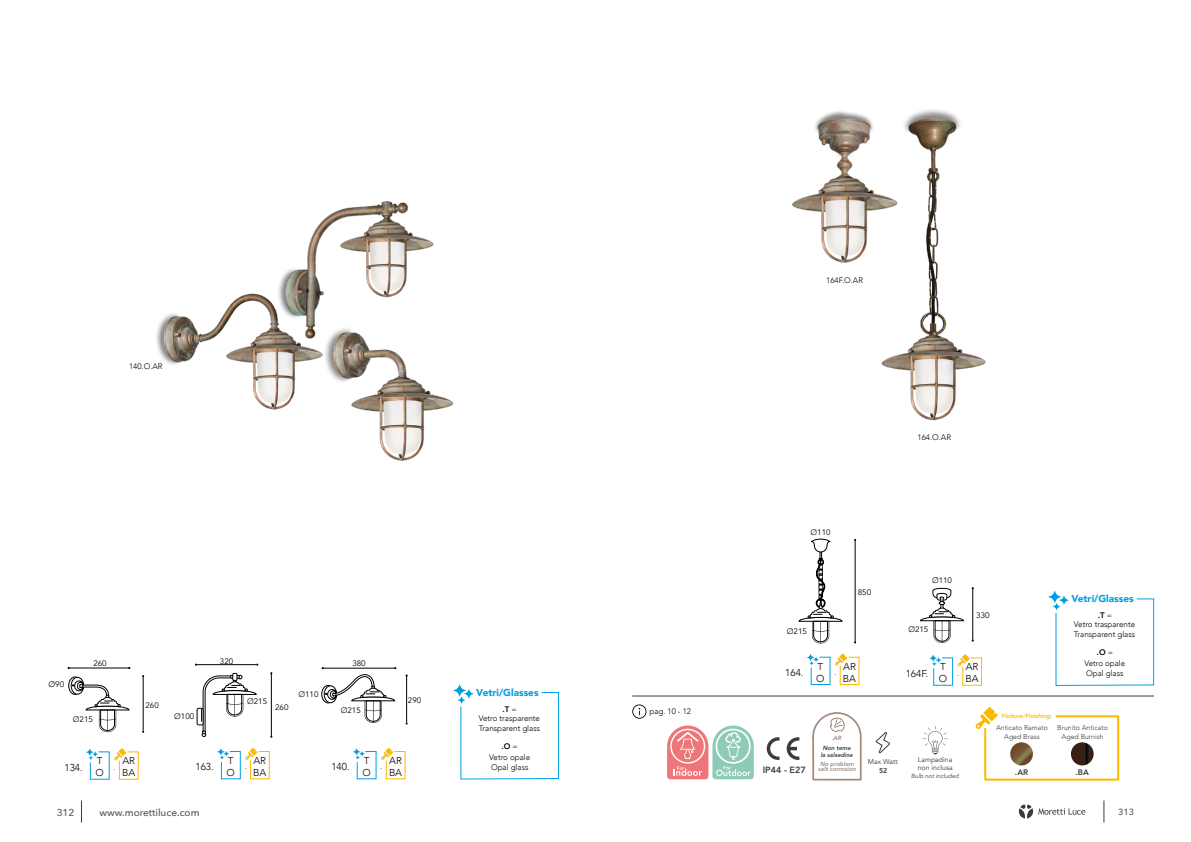
<style>
.page{position:relative;width:1191px;height:842px;background:#fff}
.page>*{position:absolute;margin:0;border:0;box-sizing:border-box;transform-origin:0 0}
.t1{font:300 10px/12px "Avenir";color:#000}
.t2{font:900 10px "Avenir";color:#009fe3}
.t3{font:500 10px "Avenir Next";color:#575756}
.t4{font:800 9px "Avenir";color:#3c3c3b}
.t5{font:500 9px "Avenir Next";color:#575756}
.t6{font:300 8px/9.6px "Avenir";color:#000}
.t7{font:8px "Avenir";color:#000}
.t8{font:800 8px "Avenir";color:#000}
.t9{font:800 8px "Avenir";color:#3c3c3b}
.t10{font:300 7px/8.4px "Avenir";color:#3c3c3b;text-align:center}
.t11{font:7px/8.4px "Avenir";color:#3c3c3b}
.t12{font:800 7px "Avenir";color:#3c3c3b}
.t13{font:italic 800 6px/5px "Avenir";color:#a48a7a;text-align:center}
.t14{font:italic 800 6px "Avenir";color:#fbba00}
.t15{font:italic 800 6px/7px "Avenir";color:#3c3c3b;text-align:center}
.t16{font:italic 6px "Avenir";color:#3c3c3b}
.s1{font-weight:300}
</style>
<div class="page">
<svg style="left:922px;top:726px;width:25px;height:28px"></svg>
<svg style="left:766px;top:737px;width:13px;height:23px"></svg>
<svg style="left:786px;top:737px;width:13px;height:23px"></svg>
<svg style="left:875px;top:732px;width:15px;height:22px"></svg>
<svg style="left:667px;top:725px;width:87px;height:54px"></svg>
<svg style="left:812px;top:712px;width:50px;height:69px"></svg>
<svg style="left:632px;top:704px;width:14px;height:15px"></svg>
<svg style="left:975px;top:707px;width:145px;height:74px"></svg>
<svg style="left:1010px;top:742px;width:23px;height:23px"></svg>
<svg style="left:1071px;top:742px;width:22px;height:23px"></svg>
<hr style="left:632px;top:696px;width:522px;height:1px;background:#3c3c3b">
<hr style="left:143px;top:677px;width:1px;height:54px;background:#000">
<hr style="left:69px;top:668px;width:60px;height:1px;background:#000">
<hr style="left:406px;top:676px;width:1px;height:46px;background:#000">
<hr style="left:271px;top:673px;width:1px;height:64px;background:#000">
<hr style="left:197px;top:664px;width:59px;height:1px;background:#000">
<img style="left:279px;top:201px;width:155px;height:97px">
<img style="left:325px;top:328px;width:129px;height:133px">
<img style="left:156px;top:289px;width:169px;height:121px">
<svg style="left:68px;top:677px;width:61px;height:55px"></svg>
<div style="left:197px;top:708px;width:6px;height:17px;border:1px solid #000;border-radius:2px"></div>
<svg style="left:201px;top:673px;width:55px;height:64px"></svg>
<svg style="left:321px;top:667px;width:75px;height:56px"></svg>
<svg style="left:86px;top:748px;width:53px;height:32px"></svg>
<svg style="left:217px;top:748px;width:53px;height:32px"></svg>
<svg style="left:353px;top:748px;width:53px;height:32px"></svg>
<svg style="left:453px;top:684px;width:106px;height:96px"></svg>
<hr style="left:972px;top:588px;width:1px;height:52px;background:#000">
<hr style="left:855px;top:540px;width:1px;height:102px;background:#000">
<img style="left:881px;top:109px;width:105px;height:312px">
<img style="left:792px;top:109px;width:110px;height:154px">
<svg style="left:799px;top:539px;width:43px;height:104px"></svg>
<svg style="left:920px;top:588px;width:43px;height:55px"></svg>
<svg style="left:807px;top:653px;width:53px;height:32px"></svg>
<svg style="left:929px;top:654px;width:53px;height:32px"></svg>
<svg style="left:1048px;top:591px;width:106px;height:95px"></svg>
<svg style="left:1018px;top:804px;width:67px;height:14px"></svg>
<svg style="left:1103px;top:800px;width:1px;height:22px"></svg>
<svg style="left:81px;top:800px;width:1px;height:22px"></svg>
<p class="t6" style="left:826px;top:276px;width:38px">164F.O.AR</p>
<p class="t6" style="left:129px;top:362px;width:35px">140.O.AR</p>
<p class="t6" style="left:917px;top:432px;width:35px">164.O.AR</p>
<p class="t7" style="left:810px;top:528px;width:22px"><span class="s1">Ø</span>110</p>
<p class="t7" style="left:932px;top:575px;width:22px"><span class="s1">Ø</span>110</p>
<p class="t7" style="left:858px;top:588px;width:15px">850</p>
<p class="t2" style="left:1071px;top:590px;width:64px">Vetri/Glasses</p>
<p class="t7" style="left:976px;top:611px;width:15px">330</p>
<p class="t8" style="left:1097px;top:609px;width:16px">.T <span class="s1">=</span></p>
<p class="t7" style="left:787px;top:626px;width:22px"><span class="s1">Ø</span>215</p>
<p class="t7" style="left:908px;top:624px;width:22px"><span class="s1">Ø</span>215</p>
<p class="t6" style="left:1073px;top:620px;width:63px">Vetro trasparente<br>Transparent glass</p>
<p class="t8" style="left:1096px;top:646px;width:18px">.O <span class="s1">=</span></p>
<p class="t7" style="left:49px;top:680px;width:17px"><span class="s1">Ø</span>90</p>
<p class="t7" style="left:93px;top:659px;width:15px">260</p>
<p class="t7" style="left:73px;top:715px;width:22px"><span class="s1">Ø</span>215</p>
<p class="t7" style="left:145px;top:700px;width:15px">260</p>
<p class="t7" style="left:174px;top:712px;width:22px"><span class="s1">Ø</span>100</p>
<p class="t7" style="left:220px;top:656px;width:15px">320</p>
<p class="t7" style="left:247px;top:697px;width:22px"><span class="s1">Ø</span>215</p>
<p class="t7" style="left:275px;top:702px;width:15px">260</p>
<p class="t7" style="left:298px;top:690px;width:22px"><span class="s1">Ø</span>110</p>
<p class="t7" style="left:352px;top:658px;width:15px">380</p>
<p class="t7" style="left:341px;top:705px;width:22px"><span class="s1">Ø</span>215</p>
<p class="t7" style="left:408px;top:695px;width:15px">290</p>
<p class="t2" style="left:476px;top:684px;width:64px">Vetri/Glasses</p>
<p class="t8" style="left:502px;top:703px;width:16px">.T <span class="s1">=</span></p>
<p class="t6" style="left:478px;top:713px;width:63px">Vetro trasparente<br>Transparent glass</p>
<p class="t6" style="left:649px;top:706px;width:43px">pag. 10 - 12</p>
<p class="t1" style="left:785px;top:666px;width:20px">164.</p>
<p class="t1" style="left:816px;top:660px;width:10px">T<br>O</p>
<p class="t1" style="left:843px;top:660px;width:15px">AR<br>BA</p>
<p class="t6" style="left:834px;top:667px;width:4px">.</p>
<p class="t1" style="left:905px;top:667px;width:24px">164F.</p>
<p class="t1" style="left:939px;top:661px;width:10px">T<br>O</p>
<p class="t1" style="left:965px;top:661px;width:15px">AR<br>BA</p>
<p class="t6" style="left:957px;top:668px;width:4px">.</p>
<p class="t13" style="left:831px;top:736px;width:11px">.AR</p>
<p class="t14" style="left:1001px;top:712px;width:52px">Finiture/Finishing:</p>
<p class="t6" style="left:1084px;top:659px;width:42px">Vetro opale<br>Opal glass</p>
<p class="t10" style="left:996px;top:723px;width:53px">Anticato Ramato<br>Aged Brass</p>
<p class="t10" style="left:1057px;top:723px;width:52px">Brunito Anticato<br>Aged Burnish</p>
<p class="t8" style="left:501px;top:740px;width:18px">.O <span class="s1">=</span></p>
<p class="t6" style="left:114px;top:762px;width:4px">.</p>
<p class="t1" style="left:196px;top:761px;width:20px">163.</p>
<p class="t1" style="left:227px;top:754px;width:10px">T<br>O</p>
<p class="t1" style="left:253px;top:754px;width:15px">AR<br>BA</p>
<p class="t6" style="left:245px;top:762px;width:4px">.</p>
<p class="t1" style="left:331px;top:761px;width:20px">140.</p>
<p class="t1" style="left:362px;top:754px;width:10px">T<br>O</p>
<p class="t1" style="left:389px;top:754px;width:15px">AR<br>BA</p>
<p class="t1" style="left:64px;top:761px;width:20px">134.</p>
<p class="t1" style="left:95px;top:755px;width:10px">T<br>O</p>
<p class="t1" style="left:122px;top:755px;width:15px">AR<br>BA</p>
<p class="t6" style="left:380px;top:762px;width:4px">.</p>
<p class="t6" style="left:489px;top:752px;width:42px">Vetro opale<br>Opal glass</p>
<p class="t4" style="left:762px;top:762px;width:44px">IP44 - E27</p>
<p class="t15" style="left:820px;top:744px;width:34px">Non teme la salsedine</p>
<p class="t13" style="left:818px;top:761px;width:39px">No problem salt corrosion</p>
<p class="t11" style="left:868px;top:757px;width:31px">Max Watt</p>
<p class="t12" style="left:879px;top:765px;width:10px">52</p>
<p class="t11" style="left:917px;top:755px;width:37px">Lampadina non inclusa</p>
<p class="t16" style="left:911px;top:773px;width:49px">Bulb not included</p>
<p class="t9" style="left:1015px;top:766px;width:15px">.AR</p>
<p class="t9" style="left:1075px;top:766px;width:15px">.BA</p>
<p class="t3" style="left:57px;top:804px;width:19px">312</p>
<p class="t3" style="left:99px;top:804px;width:102px">www.morettiluce.com</p>
<p class="t5" style="left:1118px;top:804px;width:18px">313</p>
</div>
